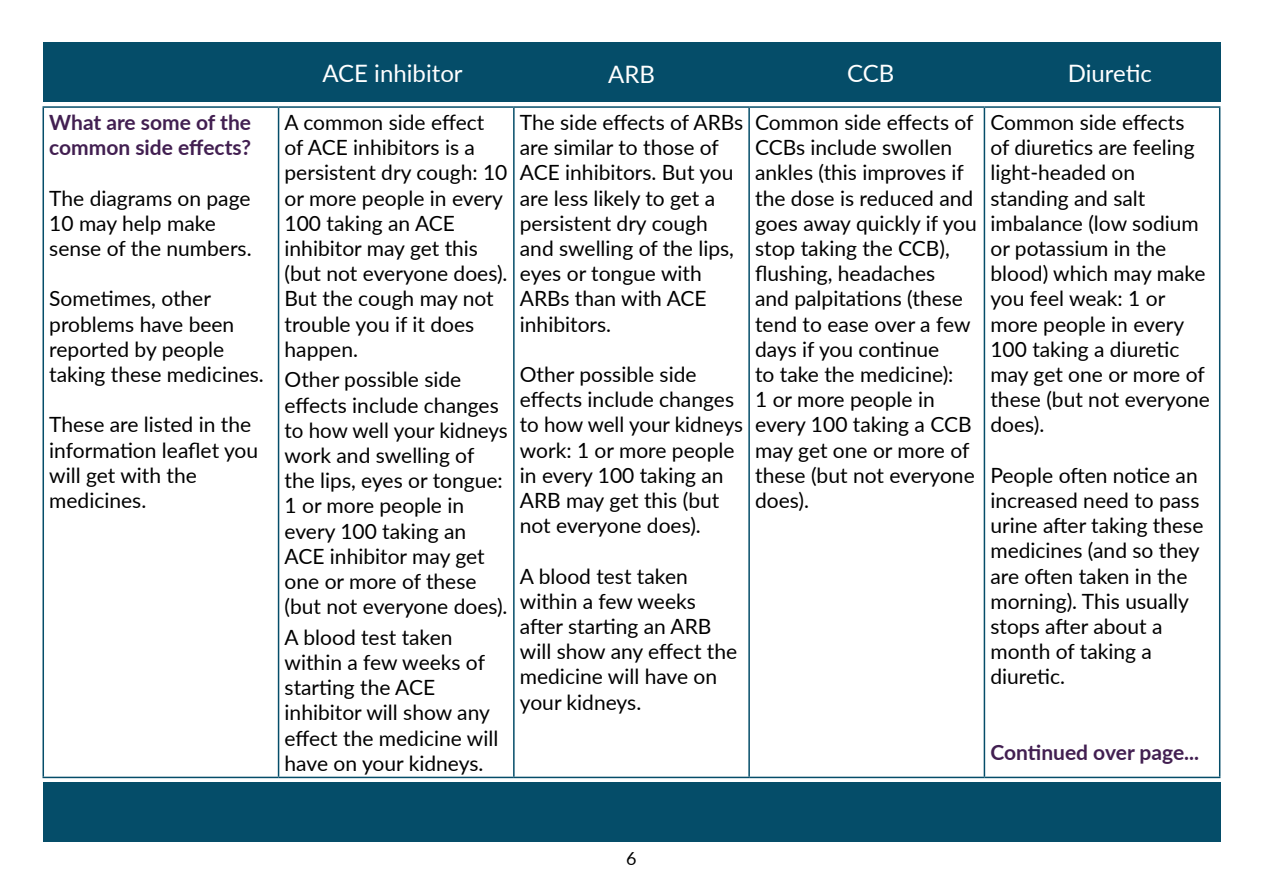
<style>
.page{position:relative;width:1263px;height:893px;background:#fff}
.page>*{position:absolute;margin:0;border:0;box-sizing:border-box;transform-origin:0 0}
.t1{font:24px "Lato";color:#fff}
.t2{font:21px/25.2px "Lato";color:#000}
.t3{font:700 21px/25.2px "Lato";color:#421f51}
.t4{font:18px "Lato";color:#000}
</style>
<div class="page">
<div style="left:43px;top:43px;width:1177px;height:59px;background:#054d69"></div>
<div style="left:43px;top:782px;width:1177px;height:60px;background:#054d69"></div>
<hr style="left:43px;top:106px;width:236px;height:2px;background:#054d69">
<hr style="left:43px;top:108px;width:1px;height:669px;background:#054d69">
<hr style="left:279px;top:106px;width:235px;height:2px;background:#054d69">
<hr style="left:278px;top:108px;width:1px;height:669px;background:#054d69">
<hr style="left:514px;top:106px;width:235px;height:2px;background:#054d69">
<hr style="left:513px;top:108px;width:2px;height:669px;background:#054d69">
<hr style="left:749px;top:106px;width:235px;height:2px;background:#054d69">
<hr style="left:748px;top:108px;width:2px;height:669px;background:#054d69">
<hr style="left:984px;top:106px;width:236px;height:2px;background:#054d69">
<hr style="left:984px;top:108px;width:1px;height:669px;background:#054d69">
<hr style="left:1219px;top:108px;width:1px;height:669px;background:#054d69">
<hr style="left:43px;top:777px;width:236px;height:1px;background:#054d69">
<hr style="left:279px;top:777px;width:235px;height:1px;background:#054d69">
<hr style="left:514px;top:777px;width:235px;height:1px;background:#054d69">
<hr style="left:749px;top:777px;width:235px;height:1px;background:#054d69">
<hr style="left:984px;top:777px;width:236px;height:1px;background:#054d69">
<p class="t3" style="left:49px;top:109px;width:203px">What are some of the common side effects?</p>
<p class="t2" style="left:49px;top:184px;width:204px">The diagrams on page<br>10 may help make sense of the numbers.</p>
<p class="t2" style="left:49px;top:285px;width:216px">Sometimes, other problems have been reported by people taking these medicines.</p>
<p class="t2" style="left:49px;top:411px;width:210px">These are listed in the information leaflet you will get with the medicines.</p>
<p class="t1" style="left:322px;top:56px;width:142px">ACE inhibitor</p>
<p class="t1" style="left:608px;top:57px;width:48px">ARB</p>
<p class="t1" style="left:847px;top:56px;width:49px">CCB</p>
<p class="t1" style="left:1068px;top:56px;width:86px">Diuretic</p>
<p class="t2" style="left:285px;top:109px;width:225px">A common side effect of ACE inhibitors is a persistent dry cough: 10 or more people in every<br>100 taking an ACE inhibitor may get this (but not everyone does).<br>But the cough may not trouble you if it does happen.</p>
<p class="t2" style="left:285px;top:366px;width:225px">Other possible side effects include changes to how well your kidneys work and swelling of the lips, eyes or tongue:<br>1 or more people in every 100 taking an<br>ACE inhibitor may get one or more of these (but not everyone does).</p>
<p class="t2" style="left:285px;top:624px;width:215px">A blood test taken within a few weeks of starting the ACE inhibitor will show any effect the medicine will have on your kidneys.</p>
<p class="t2" style="left:520px;top:109px;width:225px">The side effects of ARBs are similar to those of<br>ACE inhibitors. But you are less likely to get a persistent dry cough and swelling of the lips, eyes or tongue with<br>ARBs than with ACE inhibitors.</p>
<p class="t2" style="left:520px;top:361px;width:225px">Other possible side effects include changes to how well your kidneys work: 1 or more people in every 100 taking an<br>ARB may get this (but not everyone does).</p>
<p class="t2" style="left:520px;top:562px;width:219px">A blood test taken within a few weeks after starting an ARB will show any effect the medicine will have on your kidneys.</p>
<p class="t2" style="left:755px;top:109px;width:223px">Common side effects of<br>CCBs include swollen ankles (this improves if the dose is reduced and goes away quickly if you stop taking the CCB), flushing, headaches<br>and palpitations (these tend to ease over a few days if you continue<br>to take the medicine):<br>1 or more people in every 100 taking a CCB may get one or more of these (but not everyone does).</p>
<p class="t2" style="left:990px;top:109px;width:221px">Common side effects<br>of diuretics are feeling light-headed on standing and salt imbalance (low sodium or potassium in the blood) which may make you feel weak: 1 or more people in every<br>100 taking a diuretic may get one or more of these (but not everyone does).</p>
<p class="t2" style="left:990px;top:462px;width:215px">People often notice an increased need to pass urine after taking these medicines (and so they are often taken in the morning). This usually stops after about a month of taking a diuretic.</p>
<p class="t3" style="left:990px;top:739px;width:210px">Continued over page...</p>
<p class="t4" style="left:626px;top:846px;width:12px">6</p>
</div>
